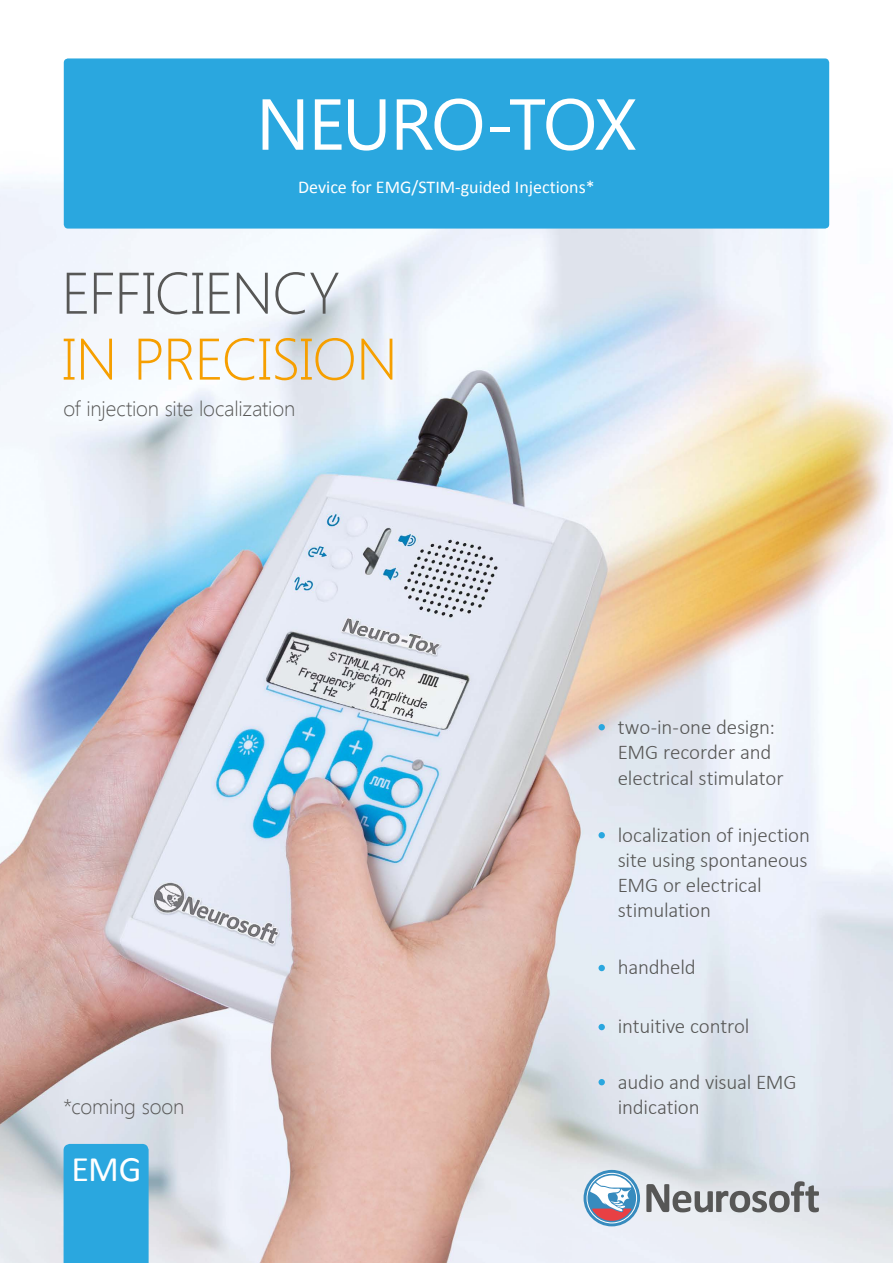
<style>
.page{position:relative;width:893px;height:1263px;background:#fff}
.page>*{position:absolute;margin:0;border:0;box-sizing:border-box;transform-origin:0 0}
.t1{font:72px "Segoe UI";letter-spacing:-.03em;color:#fff}
.t2{font:300 58.5px "Segoe UI";letter-spacing:-.01em;color:#f69f00}
.t3{font:300 58.5px "Segoe UI";letter-spacing:-.01em;color:#575756}
.t4{font:36px "Calibri";color:#fff}
.t5{font:300 21px/25.2px "Calibri";letter-spacing:-.01em;color:#575756}
.t6{font:300 21px "Segoe UI";letter-spacing:-.01em;color:#575756}
.t7{font:18px "Calibri";color:#fff}
</style>
<div class="page">
<img style="left:0;top:138px;width:893px;height:1125px">
<div style="left:64px;top:1144px;width:85px;height:119px;background:#2aa7df"></div>
<div style="left:64px;top:58px;width:765px;height:171px;background:#2aa7df;border-radius:4px"></div>
<div style="left:598px;top:724px;width:7px;height:6px;background:#2aa7df;border-radius:50%"></div>
<div style="left:598px;top:832px;width:7px;height:6px;background:#2aa7df;border-radius:50%"></div>
<div style="left:598px;top:1024px;width:7px;height:6px;background:#2aa7df;border-radius:50%"></div>
<div style="left:598px;top:1079px;width:7px;height:6px;background:#2aa7df;border-radius:50%"></div>
<div style="left:598px;top:965px;width:7px;height:6px;background:#2aa7df;border-radius:50%"></div>
<svg style="left:646px;top:1181px;width:173px;height:31px"></svg>
<div style="left:584px;top:1170px;width:56px;height:56px;background:#378bbe;border-radius:50%"></div>
<svg style="left:586px;top:1172px;width:51px;height:52px"></svg>
<h1 class="t1" style="left:256px;top:74px;width:382px">NEURO-TOX</h1>
<p class="t7" style="left:298px;top:175px;width:298px">Device for EMG/STIM-guided Injections*</p>
<h2 class="t3" style="left:61px;top:253px;width:280px">EFFICIENCY</h2>
<h2 class="t2" style="left:63px;top:319px;width:337px">IN PRECISION</h2>
<p class="t6" style="left:64px;top:394px;width:233px">of injection site localization</p>
<p class="t6" style="left:64px;top:1092px;width:122px">*coming soon</p>
<h3 class="t4" style="left:72px;top:1146px;width:71px">EMG</h3>
<p class="t5" style="left:618px;top:714px;width:167px">two-in-one design:<br>EMG recorder and electrical stimulator</p>
<p class="t5" style="left:618px;top:822px;width:194px">localization of injection site using spontaneous<br>EMG or electrical stimulation</p>
<p class="t5" style="left:618px;top:955px;width:80px">handheld</p>
<p class="t5" style="left:618px;top:1013px;width:133px">intuitive control</p>
<p class="t5" style="left:618px;top:1069px;width:180px">audio and visual EMG indication</p>
</div>
